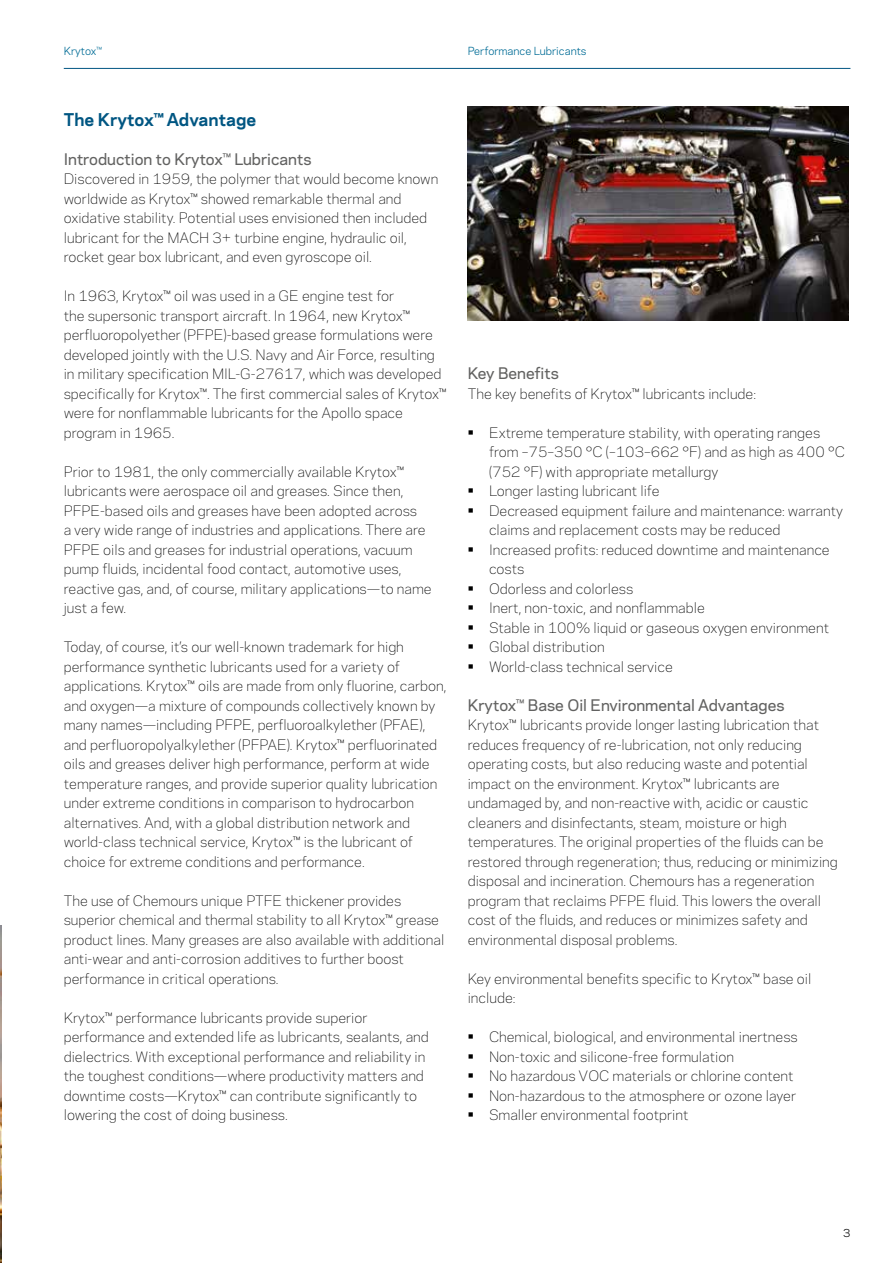
<style>
.page{position:relative;width:893px;height:1263px;background:#fff}
.page>*{position:absolute;margin:0;border:0;box-sizing:border-box;transform-origin:0 0}
.t1{font:700 16.5px "Chemours Sans";color:#005682}
.t2{font:500 15px "Chemours Sans";color:#626261}
.t3{font:300 13.5px/19.5px "Chemours Sans";color:#000}
.t4{font:10.5px "Chemours Sans";color:#006c96}
.t5{font:10.5px "Chemours Sans";color:#000}
.s1{font-size:16.5px}
</style>
<div class="page">
<hr style="left:64px;top:68px;width:786px;height:1px;background:#005682">
<img style="left:468px;top:106px;width:380px;height:215px">
<img style="left:0;top:925px;width:2px;height:338px">
<p class="t4" style="left:64px;top:43px;width:40px">Krytox™</p>
<p class="t4" style="left:468px;top:43px;width:120px">Performance Lubricants</p>
<p class="t1" style="left:64px;top:107px;width:194px">The Krytox™ Advantage</p>
<p class="t2" style="left:64px;top:148px;width:249px">Introduction to Krytox™ Lubricants</p>
<p class="t3" style="left:64px;top:169px;width:376px">Discovered in 1959, the polymer that would become known worldwide as Krytox™ showed remarkable thermal and oxidative stability. Potential uses envisioned then included lubricant for the MACH 3+ turbine engine, hydraulic oil, rocket gear box lubricant, and even gyroscope oil.</p>
<p class="t3" style="left:64px;top:286px;width:384px">In 1963, Krytox™ oil was used in a GE engine test for<br>the supersonic transport aircraft. In 1964, new Krytox™ perfluoropolyether (PFPE)-based grease formulations were developed jointly with the U.S. Navy and Air Force, resulting in military specification MIL-G-27617, which was developed specifically for Krytox™. The first commercial sales of Krytox™ were for nonflammable lubricants for the Apollo space program in 1965.</p>
<p class="t3" style="left:64px;top:461px;width:369px">Prior to 1981, the only commercially available Krytox™ lubricants were aerospace oil and greases. Since then, PFPE-based oils and greases have been adopted across<br>a very wide range of industries and applications. There are PFPE oils and greases for industrial operations, vacuum pump fluids, incidental food contact, automotive uses, reactive gas, and, of course, military applications—to name just a few.</p>
<p class="t3" style="left:64px;top:637px;width:384px">Today, of course, it’s our well-known trademark for high performance synthetic lubricants used for a variety of applications. Krytox™ oils are made from only fluorine, carbon, and oxygen—a mixture of compounds collectively known by many names—including PFPE, perfluoroalkylether (PFAE), and perfluoropolyalkylether (PFPAE). Krytox™ perfluorinated oils and greases deliver high performance, perform at wide temperature ranges, and provide superior quality lubrication under extreme conditions in comparison to hydrocarbon alternatives. And, with a global distribution network and world-class technical service, Krytox™ is the lubricant of choice for extreme conditions and performance.</p>
<p class="t3" style="left:64px;top:890px;width:382px">The use of Chemours unique PTFE thickener provides superior chemical and thermal stability to all Krytox™ grease product lines. Many greases are also available with additional anti-wear and anti-corrosion additives to further boost performance in critical operations.</p>
<p class="t3" style="left:64px;top:1007px;width:367px">Krytox™ performance lubricants provide superior performance and extended life as lubricants, sealants, and dielectrics. With exceptional performance and reliability in the toughest conditions—where productivity matters and downtime costs—Krytox™ can contribute significantly to lowering the cost of doing business.</p>
<p class="t2" style="left:468px;top:362px;width:93px">Key Benefits</p>
<p class="t3" style="left:468px;top:383px;width:290px">The key benefits of Krytox™ lubricants include:</p>
<p class="t3" style="left:489px;top:422px;width:357px;text-indent:-21px"><span class="s1">•</span> Extreme temperature stability, with operating ranges from –75–350 °C (–103–662 °F) and as high as 400 °C (752 °F) with appropriate metallurgy</p>
<p class="t3" style="left:468px;top:481px;width:193px"><span class="s1">•</span> Longer lasting lubricant life</p>
<p class="t3" style="left:489px;top:500px;width:356px;text-indent:-21px"><span class="s1">•</span> Decreased equipment failure and maintenance: warranty claims and replacement costs may be reduced</p>
<p class="t3" style="left:489px;top:539px;width:342px;text-indent:-21px"><span class="s1">•</span> Increased profits: reduced downtime and maintenance costs</p>
<p class="t3" style="left:468px;top:578px;width:167px"><span class="s1">•</span> Odorless and colorless</p>
<p class="t3" style="left:468px;top:598px;width:239px"><span class="s1">•</span> Inert, non-toxic, and nonflammable</p>
<p class="t3" style="left:468px;top:617px;width:363px"><span class="s1">•</span> Stable in 100% liquid or gaseous oxygen environment</p>
<p class="t3" style="left:468px;top:637px;width:139px"><span class="s1">•</span> Global distribution</p>
<p class="t3" style="left:468px;top:656px;width:207px"><span class="s1">•</span> World-class technical service</p>
<p class="t2" style="left:468px;top:694px;width:318px">Krytox™ Base Oil Environmental Advantages</p>
<p class="t3" style="left:468px;top:715px;width:372px">Krytox™ lubricants provide longer lasting lubrication that reduces frequency of re-lubrication, not only reducing operating costs, but also reducing waste and potential impact on the environment. Krytox™ lubricants are undamaged by, and non-reactive with, acidic or caustic cleaners and disinfectants, steam, moisture or high temperatures. The original properties of the fluids can be restored through regeneration; thus, reducing or minimizing disposal and incineration. Chemours has a regeneration program that reclaims PFPE fluid. This lowers the overall cost of the fluids, and reduces or minimizes safety and environmental disposal problems.</p>
<p class="t3" style="left:468px;top:968px;width:345px">Key environmental benefits specific to Krytox™ base oil include:</p>
<p class="t3" style="left:468px;top:1027px;width:331px"><span class="s1">•</span> Chemical, biological, and environmental inertness</p>
<p class="t3" style="left:468px;top:1046px;width:268px"><span class="s1">•</span> Non-toxic and silicone-free formulation</p>
<p class="t3" style="left:468px;top:1066px;width:327px"><span class="s1">•</span> No hazardous VOC materials or chlorine content</p>
<p class="t3" style="left:468px;top:1085px;width:330px"><span class="s1">•</span> Non-hazardous to the atmosphere or ozone layer</p>
<p class="t3" style="left:468px;top:1105px;width:222px"><span class="s1">•</span> Smaller environmental footprint</p>
<p class="t5" style="left:843px;top:1225px;width:9px">3</p>
</div>
